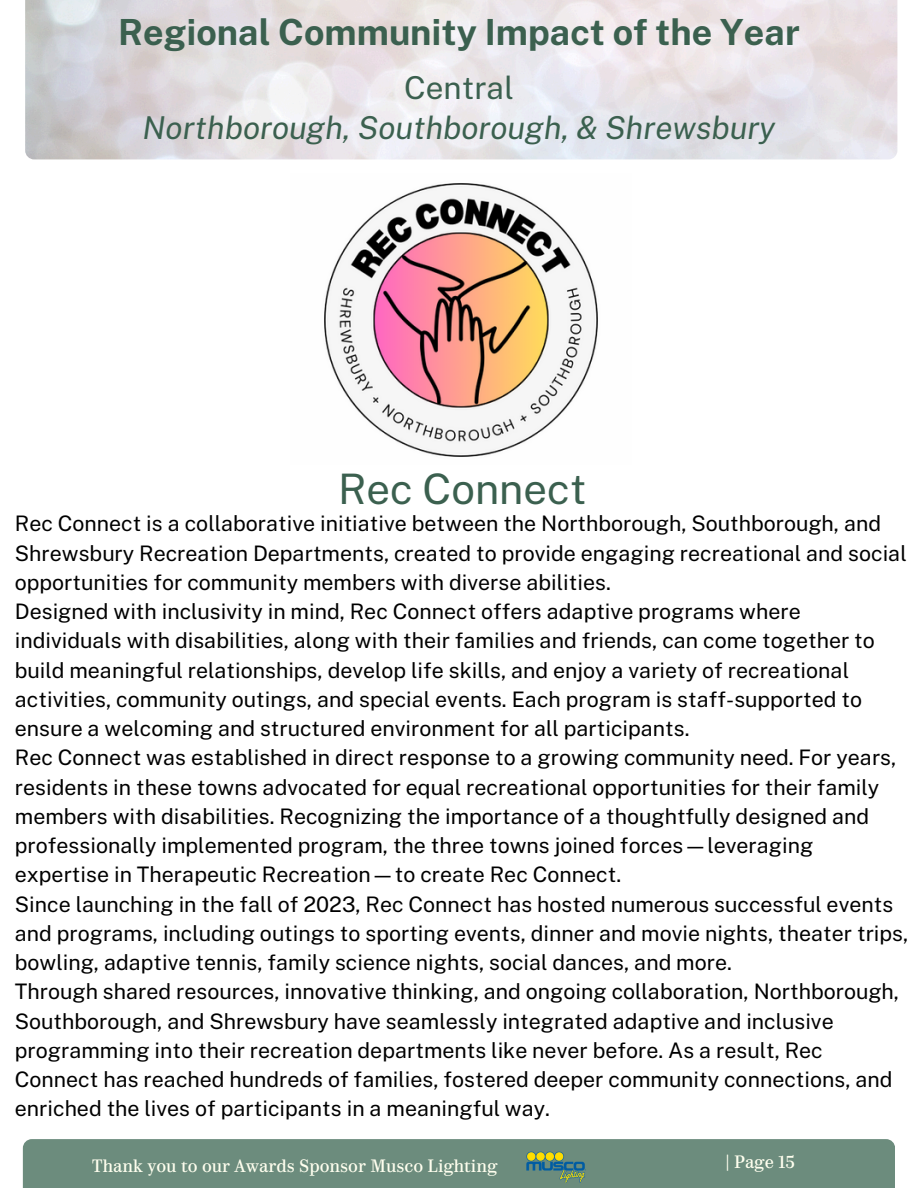
<style>
.page{position:relative;width:918px;height:1188px;background:#fff}
.page>*{position:absolute;margin:0;border:0;box-sizing:border-box;transform-origin:0 0}
.t1{font:42px "Public Sans";color:#3b604f}
.t2{font:700 36px "Public Sans";color:#3b604f}
.t3{font:italic 31.5px/40.5px "Public Sans";color:#3b604f;text-align:center}
.t4{font:21.3px/29.2px "Public Sans";color:#000}
.t5{font:16.95px "Parmigiano Piccolo HL";color:#ffffef}
.s1{font-style:normal}
</style>
<div class="page">
<div style="left:23px;top:1139px;width:872px;height:49px;background:#6c8c7d"></div>
<img style="left:526px;top:1151px;width:59px;height:32px">
<img style="left:324px;top:183px;width:274px;height:274px">
<h2 class="t2" style="left:118px;top:11px;width:683px">Regional Community Impact of the Year</h2>
<h3 class="t3" style="left:143px;top:67px;width:634px"><span class="s1">Central<br></span>Northborough, Southborough, &amp; Shrewsbury</h3>
<h4 class="t1" style="left:338px;top:464px;width:250px">Rec Connect</h4>
<h1 class="t4" style="left:15px;top:509px;width:895px">Rec Connect is a collaborative initiative between the Northborough, Southborough, and Shrewsbury Recreation Departments, created to provide engaging recreational and social opportunities for community members with diverse abilities.<br>Designed with inclusivity in mind, Rec Connect offers adaptive programs where individuals with disabilities, along with their families and friends, can come together to build meaningful relationships, develop life skills, and enjoy a variety of recreational activities, community outings, and special events. Each program is staff-supported to ensure a welcoming and structured environment for all participants.<br>Rec Connect was established in direct response to a growing community need. For years, residents in these towns advocated for equal recreational opportunities for their family members with disabilities. Recognizing the importance of a thoughtfully designed and professionally implemented program, the three towns joined forces—leveraging expertise in Therapeutic Recreation—to create Rec Connect.<br>Since launching in the fall of 2023, Rec Connect has hosted numerous successful events and programs, including outings to sporting events, dinner and movie nights, theater trips, bowling, adaptive tennis, family science nights, social dances, and more.<br>Through shared resources, innovative thinking, and ongoing collaboration, Northborough, Southborough, and Shrewsbury have seamlessly integrated adaptive and inclusive programming into their recreation departments like never before. As a result, Rec Connect has reached hundreds of families, fostered deeper community connections, and enriched the lives of participants in a meaningful way.</h1>
<p class="t5" style="left:92px;top:1155px;width:407px">Thank you to our Awards Sponsor Musco Lighting</p>
<p class="t5" style="left:725px;top:1151px;width:71px">| Page 15</p>
</div>
